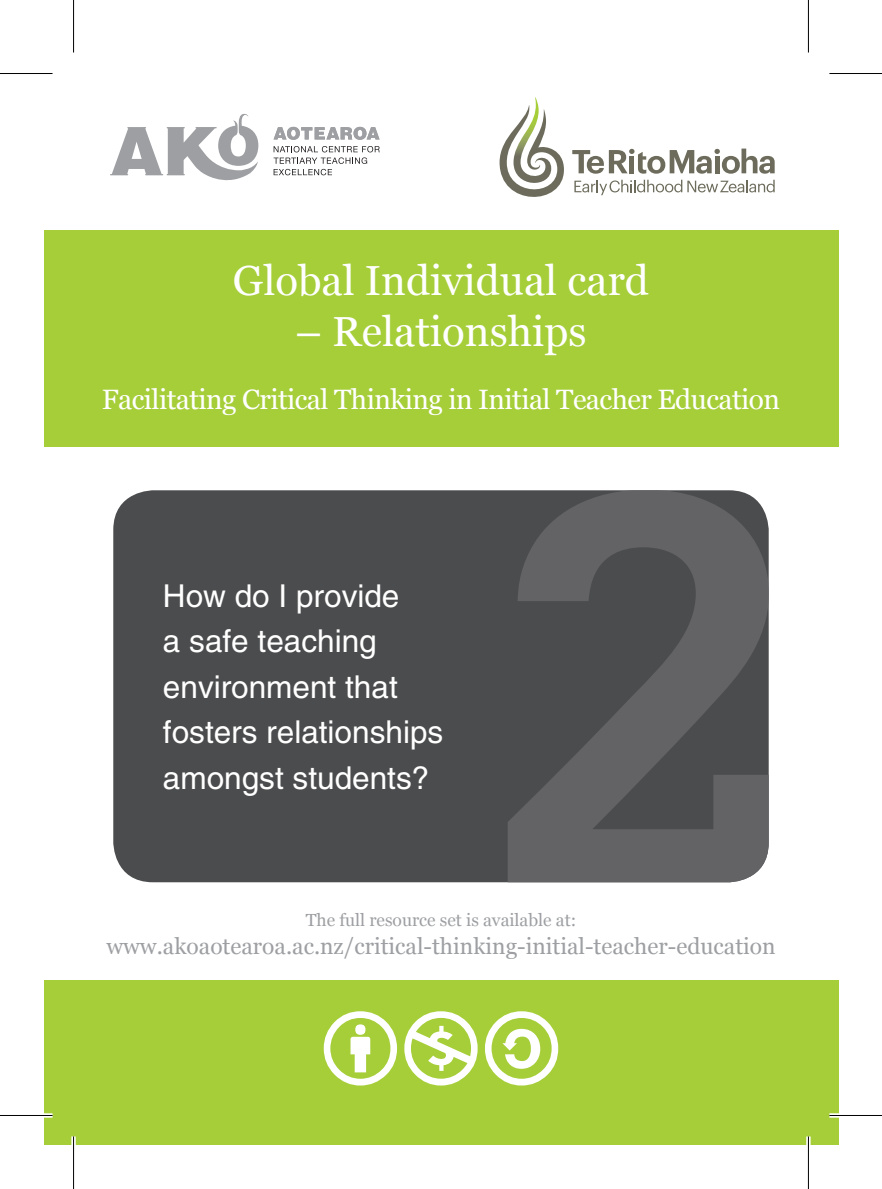
<style>
.page{position:relative;width:882px;height:1189px;background:#fff}
.page>*{position:absolute;margin:0;border:0;box-sizing:border-box;transform-origin:0 0}
.Heading_01{font:42px "Georgia";color:#fff}
.Lead_info{font:31.5px/45.5px "Helv NZ";color:#fff}
.Heading_01_sub{font:28px "Georgia";letter-spacing:-.02em;color:#fff}
.t1{font:22.75px "Georgia";color:#9d9fa2}
.t2{font:17.5px "Georgia";color:#9d9fa2}
</style>
<div class="page">
<div style="left:44px;top:980px;width:793px;height:165px;background:#a6ce39"></div>
<svg style="left:323px;top:1011px;width:74px;height:74px"></svg>
<svg style="left:404px;top:1011px;width:73px;height:74px"></svg>
<svg style="left:485px;top:1011px;width:73px;height:74px"></svg>
<svg style="left:110px;top:114px;width:148px;height:67px"></svg>
<svg style="left:273px;top:146px;width:106px;height:29px"></svg>
<svg style="left:273px;top:127px;width:106px;height:13px"></svg>
<div style="left:44px;top:230px;width:793px;height:217px;background:#a6ce39"></div>
<svg style="left:499px;top:97px;width:64px;height:100px"></svg>
<svg style="left:574px;top:180px;width:200px;height:15px"></svg>
<svg style="left:572px;top:149px;width:202px;height:25px"></svg>
<div style="left:113px;top:490px;width:655px;height:392px;background:#4b4c4d;border-radius:40px"></div>
<svg style="left:507px;top:490px;width:261px;height:392px;fill:#636366"></svg>
<hr style="left:0;top:1113px;width:52px;height:4px;background:#fff">
<hr style="left:829px;top:1113px;width:52px;height:4px;background:#fff">
<div style="left:71px;top:0;width:5px;height:53px;background:#f6f6f6"></div>
<div style="left:71px;top:1136px;width:5px;height:53px;background:#f6f6f6"></div>
<svg style="left:808px;top:0;width:1px;height:53px"></svg>
<svg style="left:806px;top:1136px;width:4px;height:53px"></svg>
<hr style="left:0;top:73px;width:52px;height:1px;background:#000">
<hr style="left:829px;top:73px;width:52px;height:1px;background:#000">
<hr style="left:0;top:1115px;width:52px;height:1px;background:#000">
<hr style="left:829px;top:1115px;width:52px;height:1px;background:#000">
<hr style="left:73px;top:0;width:1px;height:53px;background:#000">
<hr style="left:73px;top:1136px;width:1px;height:53px;background:#000">
<hr style="left:807px;top:0;width:1px;height:53px;background:#000">
<hr style="left:807px;top:1136px;width:1px;height:53px;background:#000">
<p class="Heading_01" style="left:233px;top:250px;width:417px">Global Individual card</p>
<p class="Heading_01" style="left:295px;top:301px;width:293px">– Relationships</p>
<p class="Heading_01_sub" style="left:102px;top:379px;width:679px">Facilitating Critical Thinking in Initial Teacher Education</p>
<p class="Lead_info" style="left:163px;top:573px;width:282px">How do I provide<br>a safe teaching environment that fosters relationships amongst students?</p>
<p class="t2" style="left:305px;top:907px;width:272px">The full resource set is available at:</p>
<p class="t1" style="left:106px;top:929px;width:670px">www.akoaotearoa.ac.nz/critical-thinking-initial-teacher-education</p>
</div>
